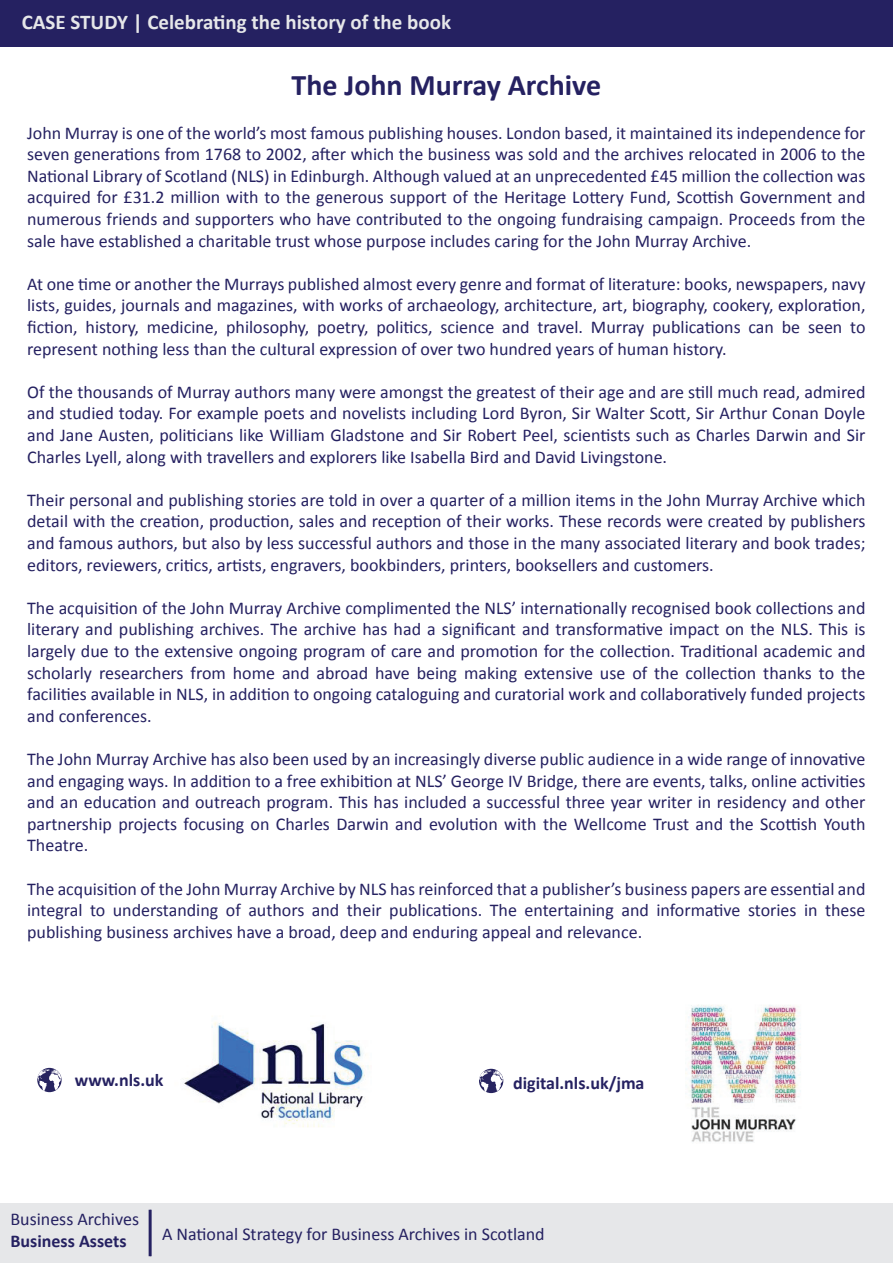
<style>
.page{position:relative;width:893px;height:1263px;background:#fff}
.page>*{position:absolute;margin:0;border:0;box-sizing:border-box;transform-origin:0 0}
.t1{font:700 30px "Calibri";color:#252161}
.t2{font:700 21px "Calibri";color:#e6e7e9}
.t3{font:18px/21.6px "Calibri";color:#252161;text-align:justify}
.t4{font:700 18px "Calibri";color:#252161}
</style>
<div class="page">
<img style="left:184px;top:1022px;width:184px;height:105px">
<div style="left:0;top:1203px;width:893px;height:60px;background:#e6e7e9"></div>
<hr style="left:149px;top:1210px;width:3px;height:46px;background:#252161">
<div style="left:0;top:0;width:893px;height:47px;background:#252161"></div>
<svg style="left:37px;top:1068px;width:25px;height:24px"></svg>
<svg style="left:37px;top:1069px;width:24px;height:22px"></svg>
<img style="left:685px;top:1005px;width:116px;height:137px">
<svg style="left:479px;top:1069px;width:24px;height:24px"></svg>
<svg style="left:479px;top:1070px;width:24px;height:22px"></svg>
<p class="t2" style="left:22px;top:9px;width:431px">CASE STUDY | Celebrating the history of the book</p>
<h1 class="t1" style="left:292px;top:67px;width:311px">The John Murray Archive</h1>
<p class="t3" style="left:27px;top:121px;width:840px">John Murray is one of the world’s most famous publishing houses. London based, it maintained its independence for seven generations from 1768 to 2002, after which the business was sold and the archives relocated in 2006 to the National Library of Scotland (NLS) in Edinburgh. Although valued at an unprecedented £45 million the collection was acquired for £31.2 million with to the generous support of the Heritage Lottery Fund, Scottish Government and numerous friends and supporters who have contributed to the ongoing fundraising campaign. Proceeds from the sale have established a charitable trust whose purpose includes caring for the John Murray Archive.</p>
<p class="t3" style="left:27px;top:272px;width:840px">At one time or another the Murrays published almost every genre and format of literature: books, newspapers, navy lists, guides, journals and magazines, with works of archaeology, architecture, art, biography, cookery, exploration, fiction, history, medicine, philosophy, poetry, politics, science and travel. Murray publications can be seen to represent nothing less than the cultural expression of over two hundred years of human history.</p>
<p class="t3" style="left:27px;top:380px;width:840px">Of the thousands of Murray authors many were amongst the greatest of their age and are still much read, admired and studied today. For example poets and novelists including Lord Byron, Sir Walter Scott, Sir Arthur Conan Doyle and Jane Austen, politicians like William Gladstone and Sir Robert Peel, scientists such as Charles Darwin and Sir Charles Lyell, along with travellers and explorers like Isabella Bird and David Livingstone.</p>
<p class="t3" style="left:27px;top:488px;width:840px">Their personal and publishing stories are told in over a quarter of a million items in the John Murray Archive which detail with the creation, production, sales and reception of their works. These records were created by publishers and famous authors, but also by less successful authors and those in the many associated literary and book trades; editors, reviewers, critics, artists, engravers, bookbinders, printers, booksellers and customers.</p>
<p class="t3" style="left:27px;top:596px;width:840px">The acquisition of the John Murray Archive complimented the NLS’ internationally recognised book collections and literary and publishing archives. The archive has had a significant and transformative impact on the NLS. This is largely due to the extensive ongoing program of care and promotion for the collection. Traditional academic and scholarly researchers from home and abroad have being making extensive use of the collection thanks to the facilities available in NLS, in addition to ongoing cataloguing and curatorial work and collaboratively funded projects and conferences.</p>
<p class="t3" style="left:27px;top:747px;width:840px">The John Murray Archive has also been used by an increasingly diverse public audience in a wide range of innovative and engaging ways. In addition to a free exhibition at NLS’ George IV Bridge, there are events, talks, online activities and an education and outreach program. This has included a successful three year writer in residency and other partnership projects focusing on Charles Darwin and evolution with the Wellcome Trust and the Scottish Youth Theatre.</p>
<p class="t3" style="left:27px;top:877px;width:840px">The acquisition of the John Murray Archive by NLS has reinforced that a publisher’s business papers are essential and integral to understanding of authors and their publications. The entertaining and informative stories in these publishing business archives have a broad, deep and enduring appeal and relevance.</p>
<p class="t4" style="left:75px;top:1069px;width:90px">www.nls.uk</p>
<p class="t4" style="left:513px;top:1072px;width:133px">digital.nls.uk/jma</p>
<p class="t3" style="left:10px;top:1207px;width:130px">Business Archives</p>
<p class="t4" style="left:10px;top:1230px;width:118px">Business Assets</p>
<p class="t3" style="left:162px;top:1222px;width:384px">A National Strategy for Business Archives in Scotland</p>
</div>
